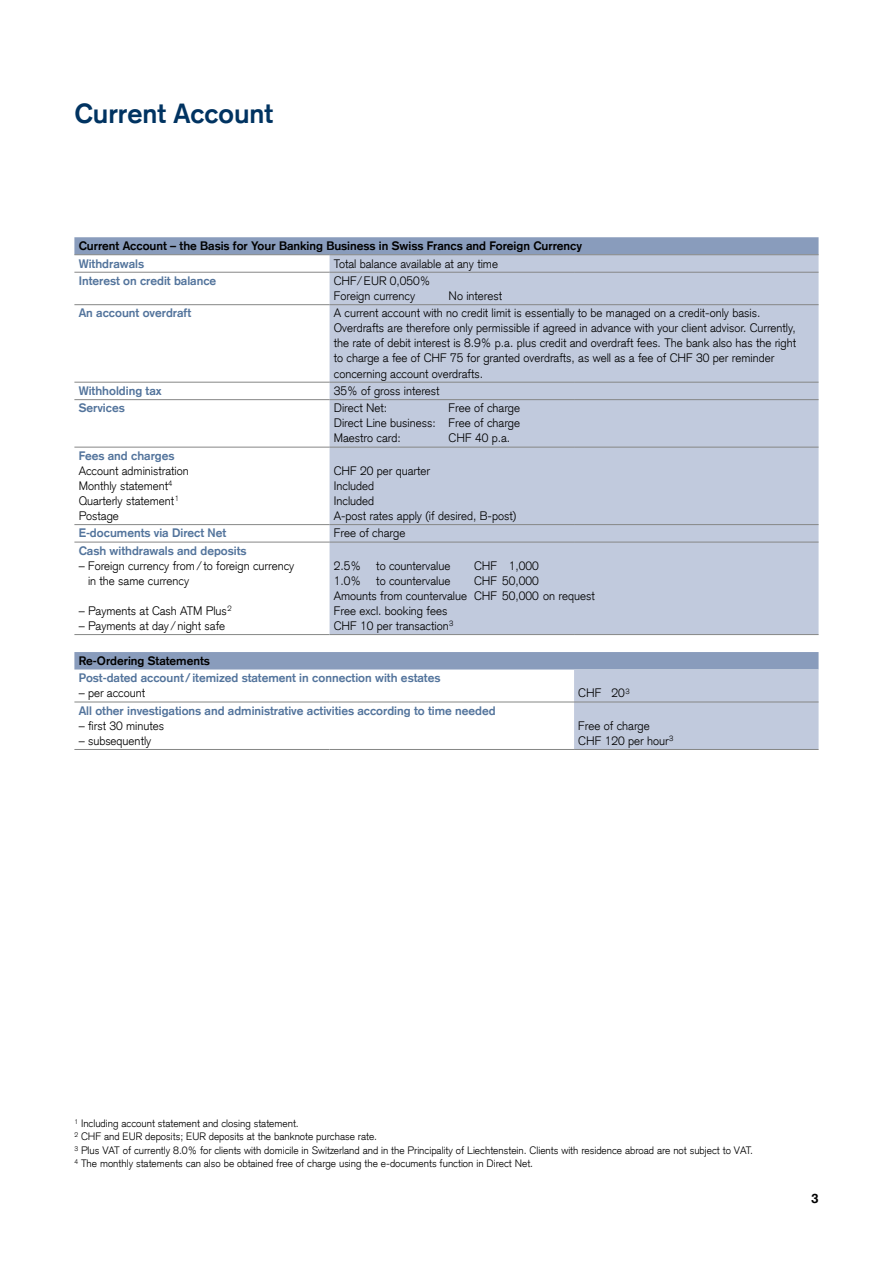
<style>
.page{position:relative;width:893px;height:1263px;background:#fff}
.page>*{position:absolute;margin:0;border:0;box-sizing:border-box;transform-origin:0 0}
._07_Headline{font:700 27px "Credit Suisse Type";color:#003361}
.t1{font:700 13.5px "Credit Suisse Type";color:#000}
._14_Tabelle_Organigr{font:300 12px/15px "Credit Suisse Type";color:#000}
._14_Tabelle_Organigr-2{font:700 12px "Credit Suisse Type";color:#53749c}
._14_Tabelle_Organigr-3{font:700 12px "Credit Suisse Type";color:#000}
._12_Fussnote{font:300 10.5px "Credit Suisse Type";color:#000}
.s1{font-weight:700;color:#53749c}
</style>
<div class="page">
<svg style="left:74px;top:237px;width:745px;height:432px"></svg>
<svg style="left:330px;top:255px;width:489px;height:494px;background:#c5cedf"></svg>
<hr style="left:74px;top:254px;width:256px;height:1px;background:#868786">
<hr style="left:330px;top:254px;width:244px;height:1px;background:#868786">
<hr style="left:574px;top:254px;width:245px;height:1px;background:#868786">
<hr style="left:74px;top:272px;width:256px;height:1px;background:#868786">
<hr style="left:330px;top:272px;width:244px;height:1px;background:#868786">
<hr style="left:574px;top:272px;width:245px;height:1px;background:#868786">
<hr style="left:74px;top:382px;width:256px;height:1px;background:#868786">
<hr style="left:330px;top:382px;width:244px;height:1px;background:#868786">
<hr style="left:574px;top:382px;width:245px;height:1px;background:#868786">
<hr style="left:74px;top:399px;width:256px;height:1px;background:#868786">
<hr style="left:330px;top:399px;width:244px;height:1px;background:#868786">
<hr style="left:574px;top:399px;width:245px;height:1px;background:#868786">
<hr style="left:74px;top:447px;width:256px;height:1px;background:#868786">
<hr style="left:330px;top:447px;width:244px;height:1px;background:#868786">
<hr style="left:574px;top:447px;width:245px;height:1px;background:#868786">
<hr style="left:74px;top:524px;width:256px;height:1px;background:#868786">
<hr style="left:330px;top:524px;width:244px;height:1px;background:#868786">
<hr style="left:574px;top:524px;width:245px;height:1px;background:#868786">
<hr style="left:74px;top:542px;width:256px;height:1px;background:#868786">
<hr style="left:330px;top:542px;width:244px;height:1px;background:#868786">
<hr style="left:574px;top:542px;width:245px;height:1px;background:#868786">
<hr style="left:74px;top:634px;width:256px;height:1px;background:#868786">
<hr style="left:330px;top:634px;width:244px;height:1px;background:#868786">
<hr style="left:574px;top:634px;width:245px;height:1px;background:#868786">
<hr style="left:74px;top:702px;width:256px;height:1px;background:#868786">
<hr style="left:330px;top:702px;width:244px;height:1px;background:#868786">
<hr style="left:574px;top:702px;width:245px;height:1px;background:#868786">
<hr style="left:74px;top:749px;width:256px;height:1px;background:#868786">
<hr style="left:330px;top:749px;width:244px;height:1px;background:#868786">
<hr style="left:574px;top:749px;width:245px;height:1px;background:#868786">
<hr style="left:74px;top:304px;width:256px;height:1px;background:#868786">
<hr style="left:330px;top:304px;width:244px;height:1px;background:#868786">
<hr style="left:574px;top:304px;width:245px;height:1px;background:#868786">
<p class="_07_Headline" style="left:74px;top:98px;width:200px">Current Account</p>
<p class="_14_Tabelle_Organigr-3" style="left:79px;top:239px;width:505px">Current Account – the Basis for Your Banking Business in Swiss Francs and Foreign Currency</p>
<p class="_14_Tabelle_Organigr-2" style="left:79px;top:256px;width:67px">Withdrawals</p>
<p class="_14_Tabelle_Organigr" style="left:334px;top:256px;width:166px">Total balance available at any time</p>
<p class="_14_Tabelle_Organigr-2" style="left:79px;top:274px;width:139px">Interest on credit balance</p>
<p class="_14_Tabelle_Organigr" style="left:334px;top:273px;width:98px">CHF/EUR 0,050%</p>
<p class="_14_Tabelle_Organigr" style="left:334px;top:288px;width:83px">Foreign currency</p>
<p class="_14_Tabelle_Organigr" style="left:449px;top:288px;width:55px">No interest</p>
<p class="_14_Tabelle_Organigr-2" style="left:79px;top:306px;width:114px">An account overdraft</p>
<p class="_14_Tabelle_Organigr" style="left:334px;top:306px;width:428px">A current account with no credit limit is essentially to be managed on a credit-only basis.</p>
<p class="_14_Tabelle_Organigr" style="left:334px;top:321px;width:463px">Overdrafts are therefore only permissible if agreed in advance with your client advisor. Currently,</p>
<p class="_14_Tabelle_Organigr" style="left:334px;top:336px;width:464px">the rate of debit interest is 8.9% p.a. plus credit and overdraft fees. The bank also has the right</p>
<p class="_14_Tabelle_Organigr" style="left:334px;top:351px;width:442px">to charge a fee of CHF 75 for granted overdrafts, as well as a fee of CHF 30 per reminder concerning account overdrafts.</p>
<p class="_14_Tabelle_Organigr-2" style="left:79px;top:384px;width:84px">Withholding tax</p>
<p class="_14_Tabelle_Organigr" style="left:334px;top:383px;width:107px">35% of gross interest</p>
<p class="_14_Tabelle_Organigr-2" style="left:79px;top:401px;width:48px">Services</p>
<p class="_14_Tabelle_Organigr" style="left:334px;top:401px;width:55px">Direct Net:</p>
<p class="_14_Tabelle_Organigr" style="left:334px;top:401px;width:188px;text-align:justify;text-indent:115px">Free of charge Direct Line business: Free of charge Maestro card:</p>
<p class="_14_Tabelle_Organigr" style="left:449px;top:431px;width:63px">CHF 40 p.a.</p>
<p class="_14_Tabelle_Organigr" style="left:79px;top:448px;width:112px"><span class="s1">Fees and charges<br></span>Account administration</p>
<p class="_14_Tabelle_Organigr" style="left:79px;top:478px;width:95px">Monthly statement<sup>4</sup></p>
<p class="_14_Tabelle_Organigr" style="left:79px;top:493px;width:102px">Quarterly statement<sup>1<br></sup>Postage</p>
<p class="_14_Tabelle_Organigr" style="left:334px;top:463px;width:98px">CHF 20 per quarter</p>
<p class="_14_Tabelle_Organigr" style="left:334px;top:478px;width:42px">Included</p>
<p class="_14_Tabelle_Organigr" style="left:334px;top:493px;width:42px">Included</p>
<p class="_14_Tabelle_Organigr" style="left:334px;top:508px;width:184px">A-post rates apply (if desired, B-post)</p>
<p class="_14_Tabelle_Organigr-2" style="left:79px;top:526px;width:149px">E-documents via Direct Net</p>
<p class="_14_Tabelle_Organigr" style="left:334px;top:526px;width:73px">Free of charge</p>
<p class="_14_Tabelle_Organigr-2" style="left:79px;top:544px;width:169px">Cash withdrawals and deposits</p>
<p class="_14_Tabelle_Organigr" style="left:88px;top:558px;width:208px;text-indent:-9px">– Foreign currency from/ to foreign currency in the same currency</p>
<p class="_14_Tabelle_Organigr" style="left:79px;top:603px;width:155px">– Payments at Cash ATM Plus<sup>2</sup></p>
<p class="_14_Tabelle_Organigr" style="left:79px;top:618px;width:148px">– Payments at day / night safe</p>
<p class="_14_Tabelle_Organigr" style="left:334px;top:558px;width:29px">2.5%</p>
<p class="_14_Tabelle_Organigr" style="left:376px;top:558px;width:76px">to countervalue</p>
<p class="_14_Tabelle_Organigr" style="left:474px;top:558px;width:66px">CHF 1,000</p>
<p class="_14_Tabelle_Organigr" style="left:334px;top:573px;width:29px">1.0%</p>
<p class="_14_Tabelle_Organigr" style="left:376px;top:573px;width:76px">to countervalue</p>
<p class="_14_Tabelle_Organigr" style="left:334px;top:573px;width:262px;text-indent:140px">CHF 50,000<br>Amounts from countervalue CHF 50,000 on request<br>Free excl. booking fees<br>CHF 10 per transaction<sup>3</sup></p>
<p class="_14_Tabelle_Organigr-3" style="left:79px;top:653px;width:133px">Re-Ordering Statements</p>
<p class="_14_Tabelle_Organigr-2" style="left:79px;top:671px;width:363px">Post-dated account / itemized statement in connection with estates</p>
<p class="_14_Tabelle_Organigr" style="left:79px;top:686px;width:68px">– per account</p>
<p class="_14_Tabelle_Organigr" style="left:578px;top:686px;width:53px">CHF 20<sup>3</sup></p>
<p class="_14_Tabelle_Organigr-2" style="left:79px;top:703px;width:419px">All other investigations and administrative activities according to time needed</p>
<p class="_14_Tabelle_Organigr" style="left:79px;top:718px;width:87px">– first 30 minutes</p>
<p class="_14_Tabelle_Organigr" style="left:79px;top:733px;width:74px">– subsequently</p>
<p class="_14_Tabelle_Organigr" style="left:578px;top:718px;width:73px">Free of charge</p>
<p class="_14_Tabelle_Organigr" style="left:578px;top:733px;width:97px">CHF 120 per hour<sup>3</sup></p>
<p class="_12_Fussnote" style="left:74px;top:1117px;width:226px"><sup>1</sup> Including account statement and closing statement.</p>
<p class="_12_Fussnote" style="left:74px;top:1130px;width:304px"><sup>2</sup> CHF and EUR deposits; EUR deposits at the banknote purchase rate.</p>
<p class="_12_Fussnote" style="left:74px;top:1144px;width:680px"><sup>3</sup> Plus VAT of currently 8.0% for clients with domicile in Switzerland and in the Principality of Liechtenstein. Clients with residence abroad are not subject to VAT.</p>
<p class="_12_Fussnote" style="left:74px;top:1157px;width:460px"><sup>4</sup> The monthly statements can also be obtained free of charge using the e-documents function in Direct Net.</p>
<p class="t1" style="left:811px;top:1191px;width:9px">3</p>
</div>
